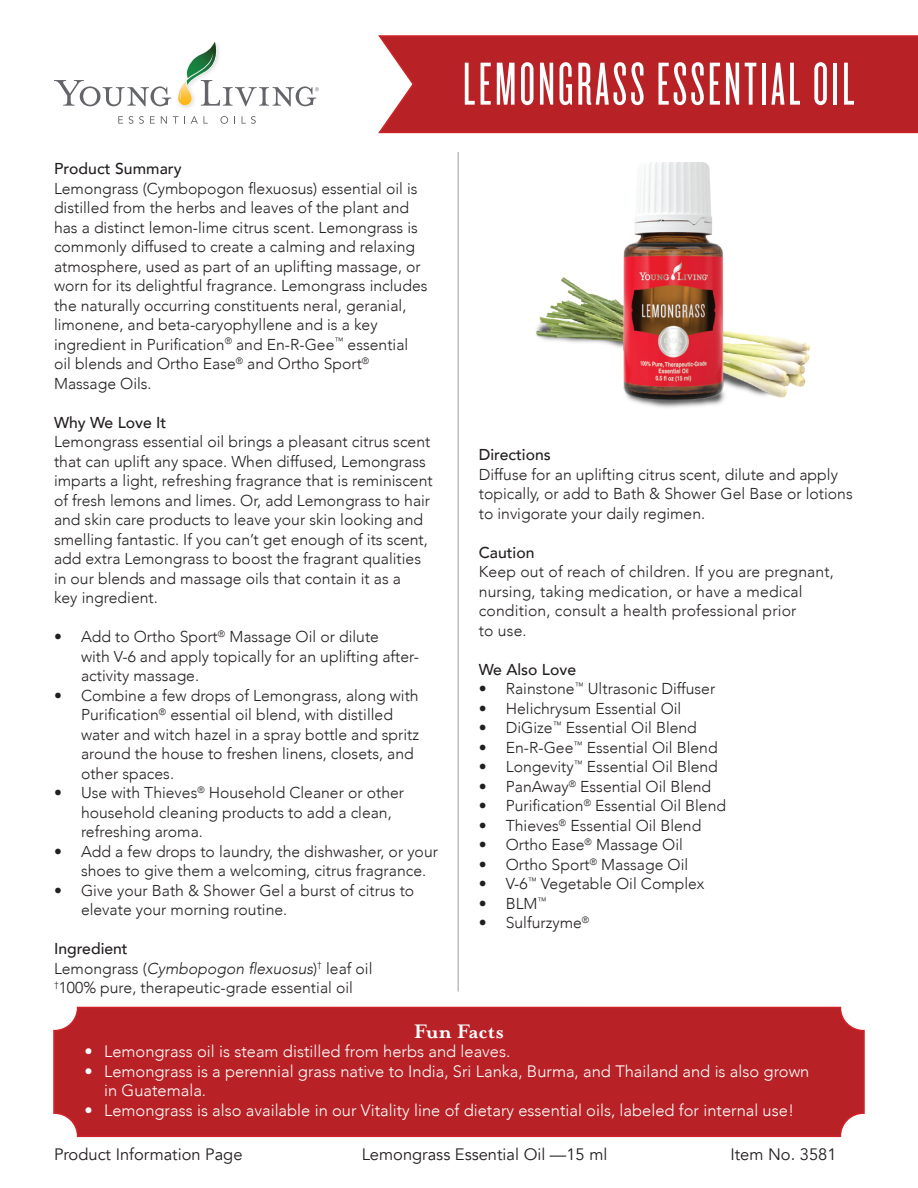
<style>
.page{position:relative;width:918px;height:1188px;background:#fff}
.page>*{position:absolute;margin:0;border:0;box-sizing:border-box;transform-origin:0 0}
.t1{font:63px "Knockout 26 Junior Flywght";letter-spacing:.05em;color:#fff}
.t2{font:700 22.5px "Mrs Eaves OT";color:#fff}
.t3{font:300 16.5px/19.5px "Avenir";color:#fff}
.t4{font:16.5px "Avenir";color:#231f20}
.t5{font:300 15.75px/19.5px "Avenir";color:#231f20}
.t6{font:500 15.75px "Avenir";color:#231f20}
.s1{font-style:italic}
</style>
<div class="page">
<img style="left:181px;top:106px;width:10px;height:2px">
<svg style="left:118px;top:116px;width:5px;height:8px"></svg>
<svg style="left:129px;top:116px;width:4px;height:8px"></svg>
<svg style="left:139px;top:116px;width:5px;height:8px"></svg>
<svg style="left:150px;top:116px;width:5px;height:8px"></svg>
<svg style="left:161px;top:116px;width:6px;height:8px"></svg>
<svg style="left:173px;top:116px;width:5px;height:8px"></svg>
<svg style="left:191px;top:116px;width:17px;height:8px"></svg>
<svg style="left:220px;top:116px;width:8px;height:8px"></svg>
<svg style="left:242px;top:116px;width:14px;height:8px"></svg>
<svg style="left:54px;top:41px;width:265px;height:65px"></svg>
<svg style="left:378px;top:35px;width:540px;height:99px;background:#bb2b2f"></svg>
<img style="left:536px;top:163px;width:274px;height:245px">
<hr style="left:458px;top:152px;width:1px;height:840px;background:#bcbdc0">
<div style="left:53px;top:1006px;width:812px;height:132px;background:#b82226"></div>
<p class="t6" style="left:54px;top:155px;width:129px">Product Summary</p>
<p class="t5" style="left:54px;top:178px;width:375px">Lemongrass (Cymbopogon flexuosus) essential oil is distilled from the herbs and leaves of the plant and has a distinct lemon-lime citrus scent. Lemongrass is commonly diffused to create a calming and relaxing atmosphere, used as part of an uplifting massage, or worn for its delightful fragrance. Lemongrass includes the naturally occurring constituents neral, geranial, limonene, and beta-caryophyllene and is a key ingredient in Purification<sup>®</sup> and En-R-Gee<sup>™</sup> essential</p>
<p class="t5" style="left:54px;top:354px;width:317px">oil blends and Ortho Ease<sup>®</sup> and Ortho Sport<sup>®<br></sup>Massage Oils.</p>
<p class="t6" style="left:54px;top:409px;width:114px">Why We Love It</p>
<p class="t5" style="left:54px;top:432px;width:380px">Lemongrass essential oil brings a pleasant citrus scent that can uplift any space. When diffused, Lemongrass imparts a light, refreshing fragrance that is reminiscent of fresh lemons and limes. Or, add Lemongrass to hair and skin care products to leave your skin looking and smelling fantastic. If you can’t get enough of its scent, add extra Lemongrass to boost the fragrant qualities in our blends and massage oils that contain it as a<br>key ingredient.</p>
<p class="t5" style="left:81px;top:627px;width:339px;text-indent:-27px">• Add to Ortho Sport<sup>®</sup> Massage Oil or dilute<br>with V-6 and apply topically for an uplifting after&shy;activity massage.</p>
<p class="t5" style="left:81px;top:685px;width:340px;text-indent:-27px">• Combine a few drops of Lemongrass, along with Purification<sup>®</sup> essential oil blend, with distilled water and witch hazel in a spray bottle and spritz around the house to freshen linens, closets, and other spaces.</p>
<p class="t5" style="left:81px;top:783px;width:325px;text-indent:-27px">• Use with Thieves<sup>®</sup> Household Cleaner or other household cleaning products to add a clean, refreshing aroma.</p>
<p class="t5" style="left:81px;top:841px;width:359px;text-indent:-27px">• Add a few drops to laundry, the dishwasher, or your shoes to give them a welcoming, citrus fragrance.</p>
<p class="t5" style="left:81px;top:880px;width:335px;text-indent:-27px">• Give your Bath &amp; Shower Gel a burst of citrus to elevate your morning routine.</p>
<p class="t6" style="left:54px;top:935px;width:75px">Ingredient</p>
<p class="t5" style="left:54px;top:958px;width:320px">Lemongrass (<span class="s1">Cymbopogon flexuosus</span>)<sup>†</sup> leaf oil</p>
<p class="t5" style="left:54px;top:978px;width:300px"><sup>†</sup>100% pure, therapeutic-grade essential oil</p>
<p class="t1" style="left:463px;top:49px;width:393px">LEMONGRASS ESSENTIAL OIL</p>
<p class="t6" style="left:479px;top:441px;width:74px">Directions</p>
<p class="t5" style="left:479px;top:465px;width:375px">Diffuse for an uplifting citrus scent, dilute and apply topically, or add to Bath &amp; Shower Gel Base or lotions to invigorate your daily regimen.</p>
<p class="t6" style="left:479px;top:539px;width:57px">Caution</p>
<p class="t5" style="left:479px;top:562px;width:357px">Keep out of reach of children. If you are pregnant, nursing, taking medication, or have a medical condition, consult a health professional prior<br>to use.</p>
<p class="t6" style="left:479px;top:656px;width:99px">We Also Love</p>
<p class="t5" style="left:479px;top:679px;width:238px">• Rainstone<sup>™</sup> Ultrasonic Diffuser</p>
<p class="t5" style="left:479px;top:699px;width:204px">• Helichrysum Essential Oil</p>
<p class="t5" style="left:479px;top:718px;width:220px">• DiGize<sup>™</sup> Essential Oil Blend</p>
<p class="t5" style="left:479px;top:738px;width:240px">• En-R-Gee<sup>™</sup> Essential Oil Blend</p>
<p class="t5" style="left:479px;top:757px;width:241px">• Longevity<sup>™</sup> Essential Oil Blend</p>
<p class="t5" style="left:479px;top:777px;width:234px">• PanAway<sup>®</sup> Essential Oil Blend</p>
<p class="t5" style="left:479px;top:796px;width:249px">• Purification<sup>®</sup> Essential Oil Blend</p>
<p class="t5" style="left:479px;top:816px;width:224px">• Thieves<sup>®</sup> Essential Oil Blend</p>
<p class="t5" style="left:479px;top:835px;width:206px">• Ortho Ease<sup>®</sup> Massage Oil</p>
<p class="t5" style="left:479px;top:855px;width:211px">• Ortho Sport<sup>®</sup> Massage Oil</p>
<p class="t5" style="left:479px;top:874px;width:227px">• V-6<sup>™</sup> Vegetable Oil Complex</p>
<p class="t5" style="left:479px;top:894px;width:69px">• BLM<sup>™</sup></p>
<p class="t5" style="left:479px;top:913px;width:112px">• Sulfurzyme<sup>®</sup></p>
<p class="t2" style="left:414px;top:1019px;width:92px">Fun Facts</p>
<p class="t3" style="left:85px;top:1042px;width:427px">• Lemongrass oil is steam distilled from herbs and leaves.</p>
<p class="t3" style="left:104px;top:1061px;width:707px;text-indent:-20px">• Lemongrass is a perennial grass native to India, Sri Lanka, Burma, and Thailand and is also grown in Guatemala.</p>
<p class="t3" style="left:85px;top:1100px;width:711px">• Lemongrass is also available in our Vitality line of dietary essential oils, labeled for internal use!</p>
<p class="t4" style="left:54px;top:1144px;width:190px">Product Information Page</p>
<p class="t4" style="left:362px;top:1144px;width:247px">Lemongrass Essential Oil —15 ml</p>
<p class="t4" style="left:730px;top:1144px;width:108px">Item No. 3581</p>
</div>
